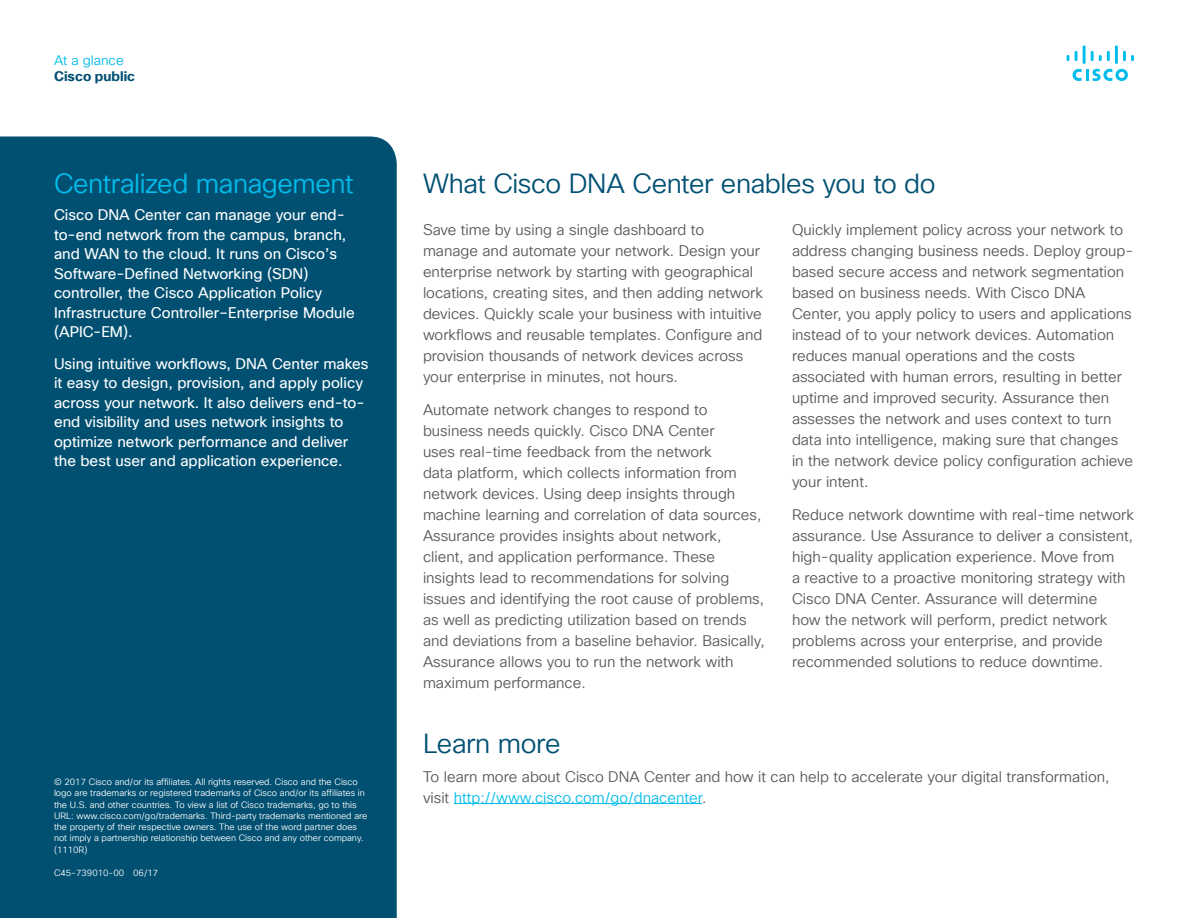
<style>
.page{position:relative;width:1188px;height:918px;background:#fff}
.page>*{position:absolute;margin:0;border:0;box-sizing:border-box;transform-origin:0 0}
.Subhead2_Indigo{font:27px "Cisco Sans TT Light";letter-spacing:-.015em;color:#005073}
.Subhead2_Blue{font:27px "Cisco Sans TT Light";letter-spacing:-.015em;color:#01bcec}
.Body{font:15px/21px "Cisco Sans TT Light";color:#57585a}
.Body_White{font:15px/19.5px "Cisco Sans TT";color:#fff}
.t1{font:700 13.5px "Cisco Sans TT";color:#005073}
.t2{font:13.5px "Cisco Sans TT Light";color:#01bcec}
.Footer_white{font:9px/11.2px "Cisco Sans TT Light";color:#fff}
.s1{color:#01bcec}
</style>
<div class="page">
<svg style="left:1073px;top:69px;width:55px;height:12px"></svg>
<svg style="left:1067px;top:55px;width:2px;height:6px"></svg>
<svg style="left:1075px;top:51px;width:3px;height:10px"></svg>
<hr style="left:1083px;top:45px;width:3px;height:19px;background:#01bcec">
<svg style="left:1091px;top:51px;width:19px;height:10px"></svg>
<hr style="left:1115px;top:45px;width:3px;height:19px;background:#01bcec">
<svg style="left:1123px;top:51px;width:11px;height:10px"></svg>
<div style="left:0;top:136px;width:397px;height:782px;background:#015072"></div>
<hr style="left:454px;top:803px;width:248px;height:1px;background:#01bcec">
<p class="t2" style="left:54px;top:51px;width:71px">At a glance</p>
<p class="t1" style="left:54px;top:67px;width:83px">Cisco public</p>
<p class="Subhead2_Blue" style="left:54px;top:166px;width:301px">Centralized management</p>
<p class="Body_White" style="left:54px;top:206px;width:302px">Cisco DNA Center can manage your end&shy;to-end network from the campus, branch, and WAN to the cloud. It runs on Cisco’s Software-Defined Networking (SDN) controller, the Cisco Application Policy Infrastructure Controller–Enterprise Module (APIC-EM).</p>
<p class="Body_White" style="left:54px;top:354px;width:316px">Using intuitive workflows, DNA Center makes it easy to design, provision, and apply policy across your network. It also delivers end-to&shy;end visibility and uses network insights to optimize network performance and deliver the best user and application experience.</p>
<p class="Footer_white" style="left:54px;top:777px;width:315px">© 2017 Cisco and/or its affiliates. All rights reserved. Cisco and the Cisco logo are trademarks or registered trademarks of Cisco and/or its affiliates in the U.S. and other countries. To view a list of Cisco trademarks, go to this URL: www.cisco.com/go/trademarks. Third-party trademarks mentioned are the property of their respective owners. The use of the word partner does not imply a partnership relationship between Cisco and any other company. (1110R)</p>
<p class="Footer_white" style="left:54px;top:867px;width:106px">C45-739010-00 06/17</p>
<p class="Subhead2_Indigo" style="left:423px;top:166px;width:514px">What Cisco DNA Center enables you to do</p>
<p class="Body" style="left:423px;top:220px;width:342px">Save time by using a single dashboard to<br>manage and automate your network. Design your enterprise network by starting with geographical locations, creating sites, and then adding network devices. Quickly scale your business with intuitive workflows and reusable templates. Configure and provision thousands of network devices across your enterprise in minutes, not hours.</p>
<p class="Body" style="left:423px;top:400px;width:343px">Automate network changes to respond to business needs quickly. Cisco DNA Center<br>uses real-time feedback from the network<br>data platform, which collects information from network devices. Using deep insights through machine learning and correlation of data sources, Assurance provides insights about network, client, and application performance. These insights lead to recommendations for solving issues and identifying the root cause of problems, as well as predicting utilization based on trends and deviations from a baseline behavior. Basically, Assurance allows you to run the network with maximum performance.</p>
<p class="Body" style="left:792px;top:220px;width:343px">Quickly implement policy across your network to address changing business needs. Deploy group&shy;based secure access and network segmentation based on business needs. With Cisco DNA Center, you apply policy to users and applications instead of to your network devices. Automation reduces manual operations and the costs associated with human errors, resulting in better uptime and improved security. Assurance then assesses the network and uses context to turn data into intelligence, making sure that changes in the network device policy configuration achieve your intent.</p>
<p class="Body" style="left:792px;top:505px;width:344px">Reduce network downtime with real-time network assurance. Use Assurance to deliver a consistent, high-quality application experience. Move from<br>a reactive to a proactive monitoring strategy with Cisco DNA Center. Assurance will determine<br>how the network will perform, predict network problems across your enterprise, and provide recommended solutions to reduce downtime.</p>
<p class="Subhead2_Indigo" style="left:423px;top:726px;width:139px">Learn more</p>
<p class="Body" style="left:423px;top:767px;width:688px">To learn more about Cisco DNA Center and how it can help to accelerate your digital transformation, visit <span class="s1">http://www.cisco.com/go/dnacenter</span>.</p>
</div>
